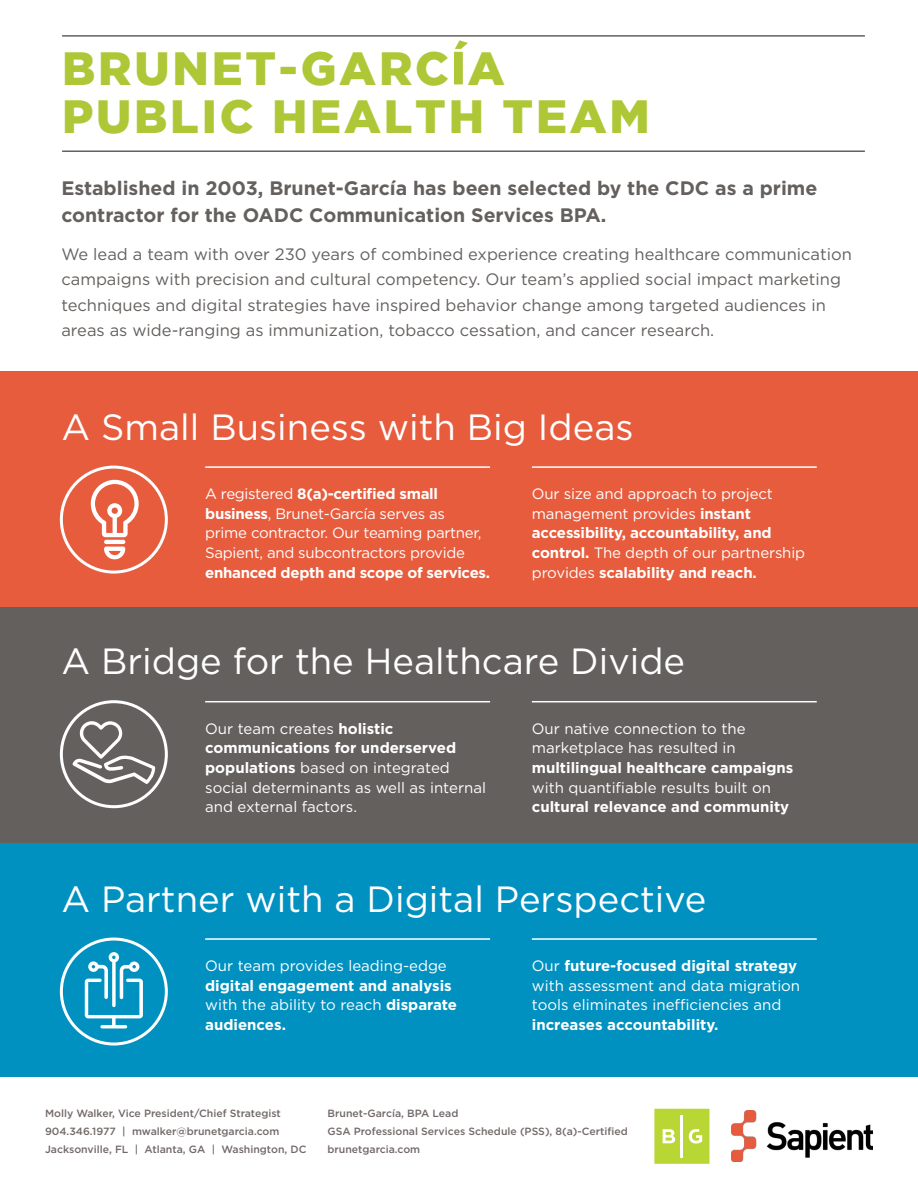
<style>
.page{position:relative;width:918px;height:1188px;background:#fff}
.page>*{position:absolute;margin:0;border:0;box-sizing:border-box;transform-origin:0 0}
.t1{font:900 46.5px/48px "Gotham";letter-spacing:.06em;color:#aec737}
.t2{font:36.45px "Gotham HTF";color:#fff}
.t3{font:700 19.5px/27px "Gotham HTF";color:#64605e}
.t4{font:16.5px/25.5px "Gotham HTF";color:#64605e}
.t5{font:15px/19.6px "Gotham HTF";color:#fff}
.t6{font:700 15px/19.6px "Gotham HTF";color:#fff}
.t7{font:15px/19.6px "Gotham HTF";letter-spacing:-.02em;color:#fff}
.t8{font:700 15px "Gotham HTF";letter-spacing:-.02em;color:#fff}
.t9{font:500 10.5px/18px "Gotham HTF";color:#736868}
.s1{font-weight:700}
.s2{font-weight:400}
</style>
<div class="page">
<hr style="left:62px;top:35px;width:803px;height:2px;background:#64605e">
<div style="left:0;top:606px;width:918px;height:238px;background:#64605e"></div>
<hr style="left:205px;top:701px;width:285px;height:1px;background:#fff">
<hr style="left:532px;top:701px;width:285px;height:1px;background:#fff">
<div style="left:60px;top:700px;width:108px;height:108px;border:3px solid #fff;border-radius:50%"></div>
<div style="left:0;top:844px;width:918px;height:233px;background:#0091c1"></div>
<hr style="left:205px;top:938px;width:285px;height:2px;background:#fff">
<hr style="left:532px;top:938px;width:285px;height:2px;background:#fff">
<div style="left:60px;top:938px;width:108px;height:108px;border:3px solid #fff;border-radius:50%"></div>
<svg style="left:654px;top:1109px;width:55px;height:55px;background:#bfda49"></svg>
<hr style="left:681px;top:1115px;width:2px;height:42px;background:#fff">
<img style="left:732px;top:1111px;width:141px;height:50px">
<svg style="left:72px;top:721px;width:83px;height:63px"></svg>
<svg style="left:85px;top:952px;width:58px;height:76px"></svg>
<hr style="left:62px;top:150px;width:803px;height:2px;background:#64605e">
<div style="left:0;top:372px;width:918px;height:235px;background:#e65c3d"></div>
<hr style="left:205px;top:466px;width:285px;height:2px;background:#fff">
<hr style="left:532px;top:466px;width:285px;height:2px;background:#fff">
<div style="left:60px;top:466px;width:108px;height:108px;border:3px solid #fff;border-radius:50%"></div>
<svg style="left:91px;top:480px;width:48px;height:79px"></svg>
<svg style="left:454px;top:40px;width:14px;height:44px"></svg>
<h1 class="t1" style="left:62px;top:43px;width:589px">BRUNET-GARC A<br>PUBLIC HEALTH TEAM</h1>
<h3 class="t3" style="left:61px;top:174px;width:758px">Established in 2003, Brunet-García has been selected by the CDC as a prime contractor for the OADC Communication Services BPA.</h3>
<p class="t4" style="left:61px;top:241px;width:792px">We lead a team with over 230 years of combined experience creating healthcare communication campaigns with precision and cultural competency. Our team’s applied social impact marketing techniques and digital strategies have inspired behavior change among targeted audiences in areas as wide-ranging as immunization, tobacco cessation, and cancer research.</p>
<h2 class="t2" style="left:61px;top:407px;width:574px">A Small Business with Big Ideas</h2>
<p class="t7" style="left:205px;top:484px;width:278px">A registered <span class="s1">8(a)-certified small business</span>, Brunet-García serves as prime contractor. Our teaming partner, Sapient, and subcontractors provide</p>
<p class="t8" style="left:205px;top:564px;width:286px">enhanced depth and scope of services.</p>
<p class="t5" style="left:532px;top:484px;width:275px">Our size and approach to project management provides <span class="s1">instant accessibility, accountability, and control.</span> The depth of our partnership provides <span class="s1">scalability and reach.</span></p>
<h2 class="t2" style="left:61px;top:641px;width:625px">A Bridge for the Healthcare Divide</h2>
<p class="t5" style="left:205px;top:718px;width:282px">Our team creates <span class="s1">holistic communications for underserved populations</span> based on integrated social determinants as well as internal and external factors.</p>
<p class="t5" style="left:532px;top:718px;width:215px">Our native connection to the marketplace has resulted in</p>
<p class="t6" style="left:532px;top:757px;width:263px">multilingual healthcare campaigns</p>
<p class="t5" style="left:532px;top:777px;width:241px">with quantifiable results built on</p>
<p class="t6" style="left:532px;top:797px;width:259px">cultural relevance and community</p>
<h2 class="t2" style="left:61px;top:879px;width:647px">A Partner with a Digital Perspective</h2>
<p class="t5" style="left:205px;top:956px;width:243px">Our team provides leading-edge</p>
<p class="t6" style="left:205px;top:975px;width:253px">digital engagement and analysis <span class="s2">with the ability to reach</span> disparate audiences.</p>
<p class="t5" style="left:532px;top:956px;width:270px">Our <span class="s1">future-focused digital strategy </span>with assessment and data migration tools eliminates inefficiencies and</p>
<p class="t6" style="left:532px;top:1014px;width:188px">increases accountability.</p>
<p class="t9" style="left:45px;top:1104px;width:263px">Molly Walker, Vice President/Chief Strategist<br>904.346.1977 | mwalker@brunetgarcia.com<br>Jacksonville, FL | Atlanta, GA | Washington, DC</p>
<p class="t9" style="left:328px;top:1104px;width:302px">Brunet-García, BPA Lead<br>GSA Professional Services Schedule (PSS), 8(a)-Certified brunetgarcia.com</p>
</div>
